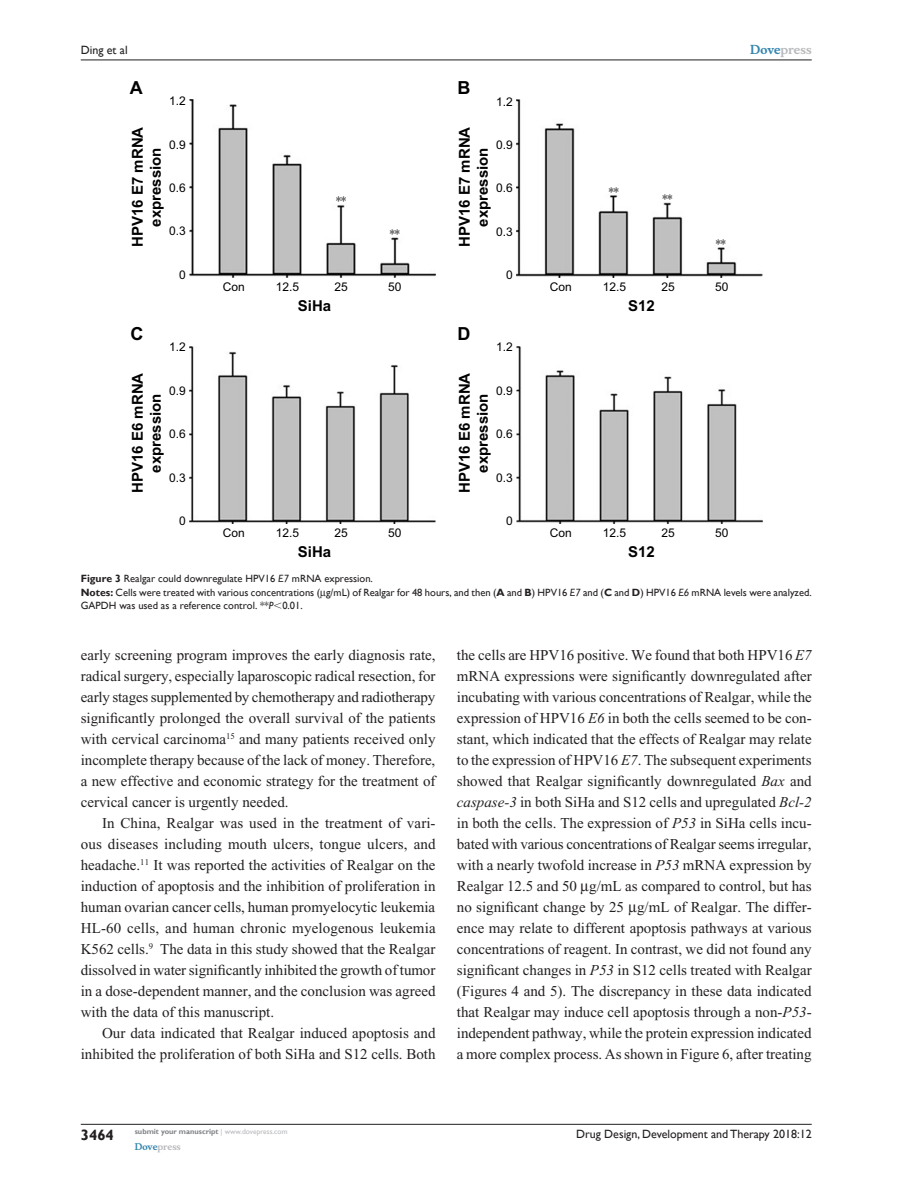
<style>
.page{position:relative;width:918px;height:1188px;background:#fff}
.page>*{position:absolute;margin:0;border:0;box-sizing:border-box;transform-origin:0 0}
.t1{font:700 18px "Arial";color:#000}
.Tx{font:15px/21px "Times New Roman";color:#231f20;text-align:justify}
.TxF{font:15px/21px "Times New Roman";color:#231f20;text-align:justify}
.t2{font:700 15px/18px "Arial";color:#000;text-align:center}
.t3{font:700 15px "Gill Sans";color:#231f20}
.t4{font:12px "Arial";color:#000}
.t5{font:12px "Gill Sans";color:#231f20}
.t6{font:12px "Gill Sans";color:#000}
.t7{font:700 12px "Musee";color:#b8b9bc}
.FigSNRI{font:10.5px "Gill Sans";color:#231f20}
.FigC{font:10.5px "Gill Sans";color:#231f20}
.t8{font:700 9px "Musee";color:#b8b9bc}
.t9{font:700 7.5px "Gill Sans";color:#808285}
.s1{color:#3485ae}
.s2{font-weight:700}
.s3{font-style:italic}
.s4{font-family:"Mathematical Pi One"}
.s5{font-weight:400;color:#b8b9bc}
</style>
<div class="page">
<hr style="left:81px;top:1124px;width:731px;height:1px;background:#231f20">
<hr style="left:81px;top:60px;width:731px;height:1px;background:#231f20">
<img style="left:190px;top:346px;width:246px;height:178px">
<img style="left:517px;top:346px;width:246px;height:178px">
<img style="left:190px;top:100px;width:246px;height:178px">
<img style="left:517px;top:100px;width:246px;height:178px">
<p class="t5" style="left:81px;top:43px;width:48px">Ding et al</p>
<p class="t1" style="left:130px;top:75px;width:14px">A</p>
<p class="t4" style="left:169px;top:93px;width:18px">1.2</p>
<p class="t2" style="left:129px;top:247px;width:122px;rotate:-90deg">HPV16 E7 mRNA expression</p>
<p class="t4" style="left:169px;top:136px;width:18px">0.9</p>
<p class="t4" style="left:169px;top:180px;width:18px">0.6</p>
<p class="t4" style="left:169px;top:223px;width:18px">0.3</p>
<p class="t4" style="left:179px;top:266px;width:8px">0</p>
<p class="t1" style="left:131px;top:321px;width:14px">C</p>
<p class="t4" style="left:169px;top:339px;width:18px">1.2</p>
<p class="t4" style="left:169px;top:383px;width:18px">0.9</p>
<p class="t4" style="left:169px;top:426px;width:18px">0.6</p>
<p class="t4" style="left:169px;top:470px;width:18px">0.3</p>
<p class="t4" style="left:179px;top:513px;width:8px">0</p>
<p class="t2" style="left:129px;top:493px;width:122px;rotate:-90deg">HPV16 E6 mRNA expression</p>
<p class="t6" style="left:336px;top:194px;width:12px">**</p>
<p class="t4" style="left:223px;top:279px;width:24px">Con</p>
<p class="t4" style="left:276px;top:279px;width:25px">12.5</p>
<p class="t4" style="left:335px;top:279px;width:15px">25</p>
<p class="t2" style="left:298px;top:297px;width:35px">SiHa</p>
<p class="t4" style="left:223px;top:525px;width:24px">Con</p>
<p class="t4" style="left:276px;top:525px;width:25px">12.5</p>
<p class="t4" style="left:335px;top:525px;width:15px">25</p>
<p class="t2" style="left:298px;top:543px;width:35px">SiHa</p>
<p class="t6" style="left:390px;top:227px;width:12px">**</p>
<p class="t4" style="left:388px;top:279px;width:15px">50</p>
<p class="t4" style="left:388px;top:525px;width:15px">50</p>
<p class="t1" style="left:458px;top:75px;width:14px">B</p>
<p class="t4" style="left:496px;top:93px;width:18px">1.2</p>
<p class="t2" style="left:456px;top:247px;width:122px;rotate:-90deg">HPV16 E7 mRNA expression</p>
<p class="t4" style="left:496px;top:137px;width:18px">0.9</p>
<p class="t4" style="left:496px;top:180px;width:18px">0.6</p>
<p class="t4" style="left:496px;top:224px;width:18px">0.3</p>
<p class="t4" style="left:506px;top:267px;width:8px">0</p>
<p class="t1" style="left:458px;top:321px;width:14px">D</p>
<p class="t4" style="left:496px;top:339px;width:18px">1.2</p>
<p class="t4" style="left:496px;top:383px;width:18px">0.9</p>
<p class="t4" style="left:496px;top:426px;width:18px">0.6</p>
<p class="t4" style="left:496px;top:470px;width:18px">0.3</p>
<p class="t4" style="left:506px;top:513px;width:8px">0</p>
<p class="t2" style="left:456px;top:493px;width:122px;rotate:-90deg">HPV16 E6 mRNA expression</p>
<p class="t6" style="left:609px;top:185px;width:12px">**</p>
<p class="t6" style="left:663px;top:192px;width:12px">**</p>
<p class="t4" style="left:550px;top:279px;width:24px">Con</p>
<p class="t4" style="left:603px;top:279px;width:25px">12.5</p>
<p class="t4" style="left:662px;top:279px;width:15px">25</p>
<p class="t2" style="left:628px;top:297px;width:28px">S12</p>
<p class="t4" style="left:550px;top:525px;width:24px">Con</p>
<p class="t4" style="left:603px;top:525px;width:25px">12.5</p>
<p class="t4" style="left:662px;top:525px;width:15px">25</p>
<p class="t2" style="left:628px;top:543px;width:28px">S12</p>
<p class="t7" style="left:750px;top:43px;width:63px"><span class="s1">Dove</span>press</p>
<p class="t6" style="left:716px;top:237px;width:12px">**</p>
<p class="t4" style="left:715px;top:279px;width:15px">50</p>
<p class="t4" style="left:715px;top:525px;width:15px">50</p>
<p class="FigC" style="left:81px;top:573px;width:228px"><span class="s2">Figure 3</span> Realgar could downregulate HPV16 <span class="s3">E7</span> mRNA</p>
<p class="FigC" style="left:324px;top:573px;width:50px">expression.</p>
<p class="FigSNRI" style="left:81px;top:586px;width:627px"><span class="s2">Notes:</span> Cells were treated with various concentrations ( g/mL) of Realgar for 48 hours, and then (<span class="s2">A</span> and <span class="s2">B</span>) HPV16 <span class="s3">E7</span> and (<span class="s2">C</span> and <span class="s2">D</span>) HPV16 <span class="s3">E6</span> mRNA</p>
<p class="FigSNRI" style="left:724px;top:586px;width:90px">levels were analyzed.</p>
<p class="FigSNRI" style="left:81px;top:600px;width:223px">GAPDH was used as a reference control. **<span class="s3">P</span><span class="s4">,</span>0.01.</p>
<p class="TxF" style="left:81px;top:644px;width:356px">early screening program improves the early diagnosis rate, radical surgery, especially laparoscopic radical resection, for early stages supplemented by chemotherapy and radiotherapy significantly prolonged the overall survival of the patients with cervical carcinoma<sup>15</sup> and many patients received only incomplete therapy because of the lack of money. Therefore, a new effective and economic strategy for the treatment of cervical cancer is urgently needed.</p>
<p class="Tx" style="left:81px;top:812px;width:356px;text-indent:21px">In China, Realgar was used in the treatment of vari&shy;ous diseases including mouth ulcers, tongue ulcers, and headache.<sup>11</sup> It was reported the activities of Realgar on the induction of apoptosis and the inhibition of proliferation in human ovarian cancer cells, human promyelocytic leukemia HL-60 cells, and human chronic myelogenous leukemia K562 cells.<sup>9</sup> The data in this study showed that the Realgar dissolved in water significantly inhibited the growth of tumor in a dose-dependent manner, and the conclusion was agreed with the data of this manuscript.</p>
<p class="Tx" style="left:81px;top:1022px;width:356px;text-align:right">Our data indicated that Realgar induced apoptosis and inhibited the proliferation of both SiHa and S12 cells. Both</p>
<p class="Tx" style="left:457px;top:644px;width:356px">the cells are HPV16 positive. We found that both HPV16 <span class="s3">E7 </span>mRNA expressions were significantly downregulated after incubating with various concentrations of Realgar, while the expression of HPV16 <span class="s3">E6</span> in both the cells seemed to be con&shy;stant, which indicated that the effects of Realgar may relate to the expression of HPV16 <span class="s3">E7</span>. The subsequent experiments showed that Realgar significantly downregulated <span class="s3">Bax</span> and <span class="s3">caspase-3</span> in both SiHa and S12 cells and upregulated <span class="s3">Bcl-2 </span>in both the cells. The expression of <span class="s3">P53</span> in SiHa cells incu&shy;bated with various concentrations of Realgar seems irregular, with a nearly twofold increase in <span class="s3">P53</span> mRNA expression by Realgar 12.5 and 50 g/mL as compared to control, but has no significant change by 25 g/mL of Realgar. The differ&shy;ence may relate to different apoptosis pathways at various concentrations of reagent. In contrast, we did not found any significant changes in <span class="s3">P53</span> in S12 cells treated with Realgar (Figures 4 and 5). The discrepancy in these data indicated that Realgar may induce cell apoptosis through a non-<span class="s3">P53</span>- independent pathway, while the protein expression indicated a more complex process. As shown in Figure 6, after treating</p>
<p class="t3" style="left:81px;top:1126px;width:35px">3464</p>
<p class="t9" style="left:135px;top:1127px;width:154px">submit your manuscript <span class="s5">| www.dovepress.com</span></p>
<p class="t8" style="left:135px;top:1141px;width:48px"><span class="s1">Dove</span>press</p>
<p class="t5" style="left:576px;top:1127px;width:237px">Drug Design, Development and Therapy 2018:12</p>
</div>
